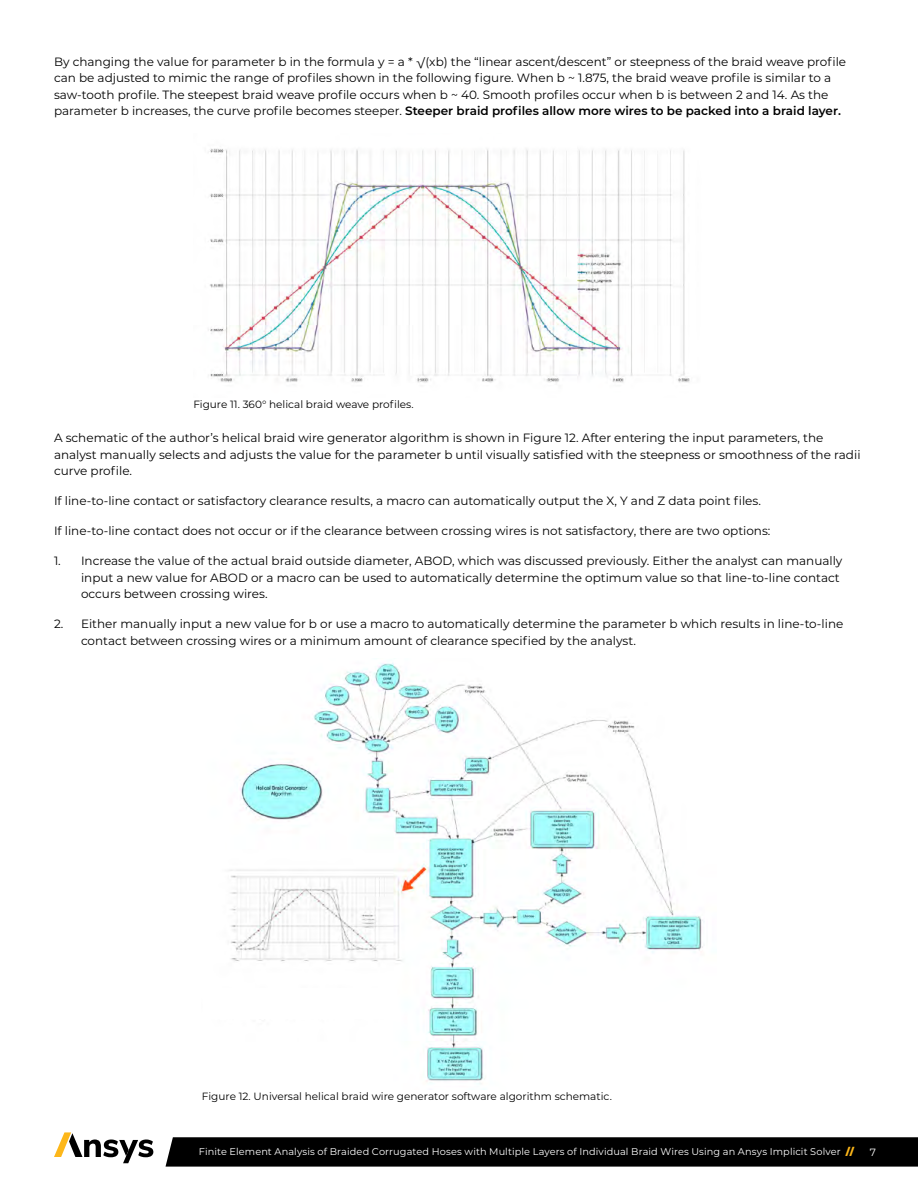
<style>
.page{position:relative;width:918px;height:1188px;background:#fff}
.page>*{position:absolute;margin:0;border:0;box-sizing:border-box;transform-origin:0 0}
.t1{font:12px/16.5px "Montserrat";color:#000}
.t2{font:10.5px "Montserrat";color:#000}
.t3{font:10.5px "Montserrat";color:#fff}
.t4{font:9.75px "Montserrat";letter-spacing:.01em;color:#fff}
.s1{font-weight:600}
.s2{font-weight:900;color:#fdb71a}
</style>
<div class="page">
<svg style="left:166px;top:1137px;width:752px;height:30px;background:#060606"></svg>
<svg style="left:54px;top:1132px;width:99px;height:31px"></svg>
<img style="left:208px;top:148px;width:482px;height:235px">
<img style="left:229px;top:663px;width:474px;height:421px">
<div style="left:203px;top:988px;width:193px;height:31px;background:#fff"></div>
<p class="t1" style="left:54px;top:53px;width:794px">By changing the value for parameter b in the formula y = a * √(xb) the “linear ascent/descent” or steepness of the braid weave profile can be adjusted to mimic the range of profiles shown in the following figure. When b ~ 1.875, the braid weave profile is similar to a saw-tooth profile. The steepest braid weave profile occurs when b ~ 40. Smooth profiles occur when b is between 2 and 14. As the parameter b increases, the curve profile becomes steeper. <span class="s1">Steeper braid profiles allow more wires to be packed into a braid layer.</span></p>
<p class="t2" style="left:193px;top:397px;width:222px">Figure 11. 360° helical braid weave profiles.</p>
<p class="t1" style="left:54px;top:429px;width:808px">A schematic of the author’s helical braid wire generator algorithm is shown in Figure 12. After entering the input parameters, the analyst manually selects and adjusts the value for the parameter b until visually satisfied with the steepness or smoothness of the radii curve profile.</p>
<p class="t1" style="left:54px;top:492px;width:708px">If line-to-line contact or satisfactory clearance results, a macro can automatically output the X, Y and Z data point files.</p>
<p class="t1" style="left:54px;top:522px;width:718px">If line-to-line contact does not occur or if the clearance between crossing wires is not satisfactory, there are two options:</p>
<p class="t1" style="left:81px;top:552px;width:763px;text-indent:-27px">1. Increase the value of the actual braid outside diameter, ABOD, which was discussed previously. Either the analyst can manually input a new value for ABOD or a macro can be used to automatically determine the optimum value so that line-to-line contact occurs between crossing wires.</p>
<p class="t1" style="left:81px;top:615px;width:764px;text-indent:-27px">2. Either manually input a new value for b or use a macro to automatically determine the parameter b which results in line-to-line contact between crossing wires or a minimum amount of clearance specified by the analyst.</p>
<p class="t2" style="left:202px;top:1089px;width:411px">Figure 12. Universal helical braid wire generator software algorithm schematic.</p>
<p class="t4" style="left:199px;top:1145px;width:657px">Finite Element Analysis of Braided Corrugated Hoses with Multiple Layers of Individual Braid Wires Using an Ansys Implicit Solver <span class="s2">//</span></p>
<p class="t3" style="left:870px;top:1145px;width:8px">7</p>
</div>
